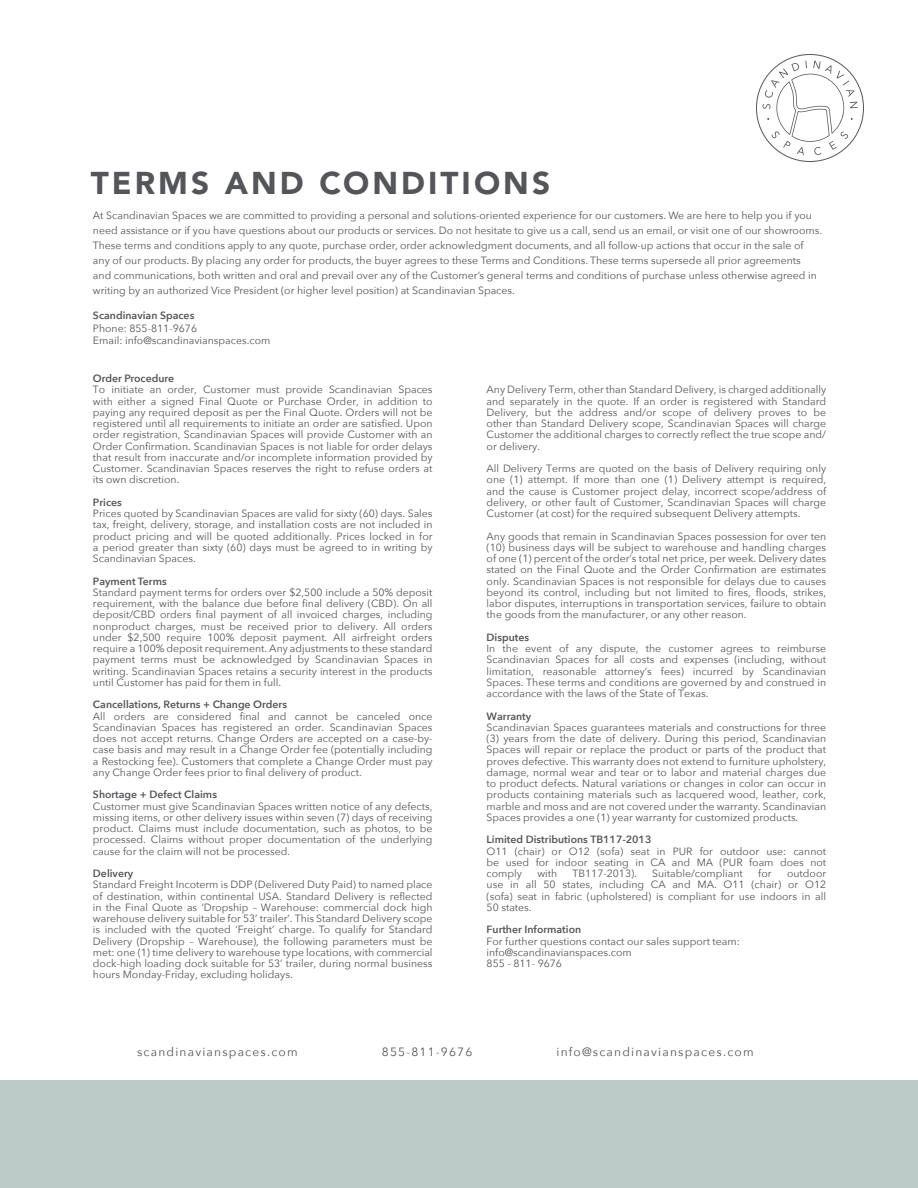
<style>
.page{position:relative;width:918px;height:1188px;background:#fff}
.page>*{position:absolute;margin:0;border:0;box-sizing:border-box;transform-origin:0 0}
.t1{font:900 31.5px "Avenir";letter-spacing:.095em;color:#54555a}
.t2{font:12px "Avenir Next";letter-spacing:.1em;color:#54565a}
.t3{font:10.5px/11.2px "Avenir Next";color:#54555a;text-align:justify}
.t4{font:600 10.5px "Avenir Next";color:#54555a}
</style>
<div class="page">
<div style="left:0;top:1080px;width:918px;height:108px;background:#bccbc8"></div>
<svg style="left:756px;top:54px;width:108px;height:108px"></svg>
<p class="t1" style="left:91px;top:156px;width:461px">TERMS AND CONDITIONS</p>
<p class="t3" style="left:93px;top:207px;width:731px;line-height:15px;text-align:left">At Scandinavian Spaces we are committed to providing a personal and solutions-oriented experience for our customers. We are here to help you if you need assistance or if you have questions about our products or services. Do not hesitate to give us a call, send us an email, or visit one of our showrooms.<br>These terms and conditions apply to any quote, purchase order, order acknowledgment documents, and all follow-up actions that occur in the sale of any of our products. By placing any order for products, the buyer agrees to these Terms and Conditions. These terms supersede all prior agreements<br>and communications, both written and oral and prevail over any of the Customer’s general terms and conditions of purchase unless otherwise agreed in writing by an authorized Vice President (or higher level position) at Scandinavian Spaces.</p>
<p class="t4" style="left:93px;top:306px;width:103px">Scandinavian Spaces</p>
<p class="t3" style="left:93px;top:322px;width:106px">Phone: 855-811-9676</p>
<p class="t3" style="left:93px;top:334px;width:179px">Email: info@scandinavianspaces.com</p>
<p class="t4" style="left:93px;top:369px;width:83px">Order Procedure</p>
<p class="t3" style="left:93px;top:384px;width:341px">To initiate an order, Customer must provide Scandinavian Spaces with either a signed Final Quote or Purchase Order, in addition to paying any required deposit as per the Final Quote. Orders will not be registered until all requirements to initiate an order are satisfied. Upon order registration, Scandinavian Spaces will provide Customer with an Order Confirmation. Scandinavian Spaces is not liable for order delays that result from inaccurate and/or incomplete information provided by Customer. Scandinavian Spaces reserves the right to refuse orders at its own discretion.</p>
<p class="t4" style="left:93px;top:493px;width:30px">Prices</p>
<p class="t3" style="left:93px;top:507px;width:341px">Prices quoted by Scandinavian Spaces are valid for sixty (60) days. Sales tax, freight, delivery, storage, and installation costs are not included in product pricing and will be quoted additionally. Prices locked in for a period greater than sixty (60) days must be agreed to in writing by Scandinavian Spaces.</p>
<p class="t4" style="left:93px;top:572px;width:75px">Payment Terms</p>
<p class="t3" style="left:93px;top:586px;width:341px">Standard payment terms for orders over $2,500 include a 50% deposit requirement, with the balance due before final delivery (CBD). On all deposit/CBD orders final payment of all invoiced charges, including nonproduct charges, must be received prior to delivery. All orders under $2,500 require 100% deposit payment. All airfreight orders require a 100% deposit requirement. Any adjustments to these standard payment terms must be acknowledged by Scandinavian Spaces in writing. Scandinavian Spaces retains a security interest in the products until Customer has paid for them in full.</p>
<p class="t4" style="left:93px;top:696px;width:196px">Cancellations, Returns + Change Orders</p>
<p class="t3" style="left:93px;top:710px;width:341px">All orders are considered final and cannot be canceled once Scandinavian Spaces has registered an order. Scandinavian Spaces does not accept returns. Change Orders are accepted on a case-by&shy;case basis and may result in a Change Order fee (potentially including a Restocking fee). Customers that complete a Change Order must pay any Change Order fees prior to final delivery of product.</p>
<p class="t4" style="left:93px;top:786px;width:126px">Shortage + Defect Claims</p>
<p class="t3" style="left:93px;top:800px;width:341px">Customer must give Scandinavian Spaces written notice of any defects, missing items, or other delivery issues within seven (7) days of receiving product. Claims must include documentation, such as photos, to be processed. Claims without proper documentation of the underlying cause for the claim will not be processed.</p>
<p class="t4" style="left:93px;top:864px;width:42px">Delivery</p>
<p class="t3" style="left:93px;top:879px;width:341px">Standard Freight Incoterm is DDP (Delivered Duty Paid) to named place of destination, within continental USA. Standard Delivery is reflected in the Final Quote as ‘Dropship – Warehouse: commercial dock high warehouse delivery suitable for 53’ trailer’. This Standard Delivery scope is included with the quoted ‘Freight’ charge. To qualify for Standard Delivery (Dropship – Warehouse), the following parameters must be met: one (1) time delivery to warehouse type locations, with commercial dock-high loading dock suitable for 53’ trailer, during normal business hours Monday-Friday, excluding holidays.</p>
<p class="t3" style="left:487px;top:384px;width:341px">Any Delivery Term, other than Standard Delivery, is charged additionally and separately in the quote. If an order is registered with Standard Delivery, but the address and/or scope of delivery proves to be other than Standard Delivery scope, Scandinavian Spaces will charge Customer the additional charges to correctly reflect the true scope and/ or delivery.</p>
<p class="t3" style="left:487px;top:462px;width:341px">All Delivery Terms are quoted on the basis of Delivery requiring only one (1) attempt. If more than one (1) Delivery attempt is required, and the cause is Customer project delay, incorrect scope/address of delivery, or other fault of Customer, Scandinavian Spaces will charge Customer (at cost) for the required subsequent Delivery attempts.</p>
<p class="t3" style="left:487px;top:530px;width:341px">Any goods that remain in Scandinavian Spaces possession for over ten (10) business days will be subject to warehouse and handling charges of one (1) percent of the order’s total net price, per week. Delivery dates stated on the Final Quote and the Order Confirmation are estimates only. Scandinavian Spaces is not responsible for delays due to causes beyond its control, including but not limited to fires, floods, strikes, labor disputes, interruptions in transportation services, failure to obtain the goods from the manufacturer, or any other reason.</p>
<p class="t4" style="left:487px;top:628px;width:44px">Disputes</p>
<p class="t3" style="left:487px;top:642px;width:341px">In the event of any dispute, the customer agrees to reimburse Scandinavian Spaces for all costs and expenses (including, without limitation, reasonable attorney’s fees) incurred by Scandinavian Spaces. These terms and conditions are governed by and construed in accordance with the laws of the State of Texas.</p>
<p class="t4" style="left:487px;top:707px;width:46px">Warranty</p>
<p class="t3" style="left:487px;top:721px;width:341px">Scandinavian Spaces guarantees materials and constructions for three (3) years from the date of delivery. During this period, Scandinavian Spaces will repair or replace the product or parts of the product that proves defective. This warranty does not extend to furniture upholstery, damage, normal wear and tear or to labor and material charges due to product defects. Natural variations or changes in color can occur in products containing materials such as lacquered wood, leather, cork, marble and moss and are not covered under the warranty. Scandinavian Spaces provides a one (1) year warranty for customized products.</p>
<p class="t4" style="left:487px;top:831px;width:166px">Limited Distributions TB117-2013</p>
<p class="t3" style="left:487px;top:845px;width:341px">O11 (chair) or O12 (sofa) seat in PUR for outdoor use: cannot be used for indoor seating in CA and MA (PUR foam does not comply</p>
<p class="t3" style="left:537px;top:867px;width:21px">with</p>
<p class="t3" style="left:573px;top:867px;width:66px">TB117-2013).</p>
<p class="t3" style="left:652px;top:867px;width:92px">Suitable/compliant</p>
<p class="t3" style="left:758px;top:867px;width:15px">for</p>
<p class="t3" style="left:487px;top:867px;width:341px;text-indent:300px">outdoor use in all 50 states, including CA and MA. O11 (chair) or O12 (sofa) seat in fabric (upholstered) is compliant for use indoors in all 50 states.</p>
<p class="t4" style="left:487px;top:921px;width:96px">Further Information</p>
<p class="t3" style="left:487px;top:935px;width:255px">For further questions contact our sales support team:</p>
<p class="t3" style="left:487px;top:946px;width:147px">info@scandinavianspaces.com</p>
<p class="t3" style="left:487px;top:957px;width:77px">855 - 811- 9676</p>
<p class="t2" style="left:137px;top:1041px;width:162px">scandinavianspaces.com</p>
<p class="t2" style="left:382px;top:1041px;width:92px">855-811-9676</p>
<p class="t2" style="left:556px;top:1041px;width:199px">info@scandinavianspaces.com</p>
</div>
